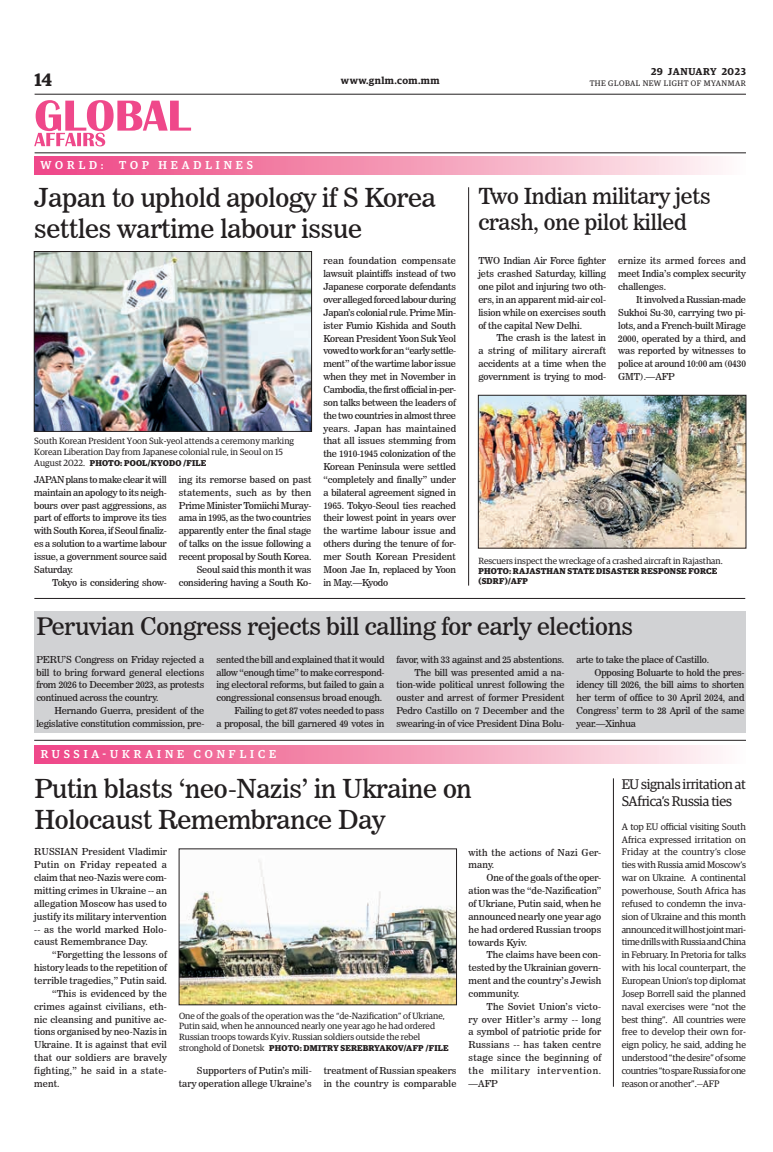
<style>
.page{position:relative;width:773px;height:1152px;background:#fff}
.page>*{position:absolute;margin:0;border:0;box-sizing:border-box;transform-origin:0 0}
._2_Clm_Head{font:26px/31.2px "News 706 BT Roman C";letter-spacing:-.01em;color:#231f20}
._2_Clm_Head-2{font:24px "News 706 BT Roman C";letter-spacing:-.01em;color:#231f20}
._2_Clm_Head-3{font:22px/26.4px "News 706 BT Roman C";letter-spacing:-.01em;color:#231f20}
.t1{font:600 18px "Guardian Egyp";color:#231f20}
.Brief_Head{font:14px/16.8px "Guardian Egyp";letter-spacing:-.02em;color:#231f20}
.t2{font:500 11.5px "Guardian Egyp";letter-spacing:.34em;color:#fff}
.t3{font:600 10px "Guardian Egyp";letter-spacing:.045em;color:#231f20}
._2nd_Body{font:9.5px/12.9px "News 706 BT Roman C";letter-spacing:-.01em;color:#231f20;text-align:justify}
.Normal_Para{font:9.5px/12.9px "News 706 BT Roman C";letter-spacing:-.01em;color:#231f20;text-align:justify}
.Brief_2nd_Body{font:9.5px/12.9px "Guardian Egyp";letter-spacing:-.025em;color:#231f20;text-align:justify}
._2nd_Body-2{font:9.5px/12.9px "News 706 BT Roman C";letter-spacing:.015em;color:#231f20}
.t4{font:9px/10.8px "Guardian Egyp";color:#231f20}
.t5{font:700 8.5px/10.2px "Guardian Egyp";letter-spacing:.02em;color:#231f20}
.t6{font:8px "Guardian Egyp";letter-spacing:.06em;color:#231f20}
.s1{font-weight:400;font-size:9px}
</style>
<div class="page">
<hr style="left:35px;top:94px;width:711px;height:1px;background:#231f20">
<hr style="left:35px;top:152px;width:711px;height:1px;background:#231f20">
<svg style="left:34px;top:100px;width:157px;height:46px"></svg>
<div style="left:34px;top:612px;width:711px;height:121px;background:#d1d2d4"></div>
<div style="left:34px;top:745px;width:711px;height:18px;background:linear-gradient(to right,#ed407f,#fdf5f3)"></div>
<div style="left:34px;top:156px;width:711px;height:18px;background:linear-gradient(to right,#ed407f,#fdf5f3)"></div>
<hr style="left:34px;top:740px;width:712px;height:1px;background:#231f20">
<img style="left:36px;top:253px;width:274px;height:177px">
<div style="left:34px;top:251px;width:278px;height:181px;border:1px solid #231f20"></div>
<img style="left:480px;top:397px;width:264px;height:149px">
<div style="left:478px;top:395px;width:268px;height:153px;border:1px solid #231f20"></div>
<hr style="left:34px;top:598px;width:711px;height:1px;background:#231f20">
<img style="left:181px;top:860px;width:273px;height:143px">
<hr style="left:613px;top:778px;width:1px;height:309px;background:#231f20">
<hr style="left:468px;top:187px;width:1px;height:399px;background:#231f20">
<h3 class="t1" style="left:35px;top:67px;width:19px">14</h3>
<p class="t3" style="left:651px;top:64px;width:96px">29 JANUARY 2023</p>
<p class="t3" style="left:341px;top:73px;width:100px">www.gnlm.com.mm</p>
<p class="t6" style="left:589px;top:78px;width:158px">THE GLOBAL NEW LIGHT OF MYANMAR</p>
<p class="t2" style="left:41px;top:157px;width:65px">WORLD:</p>
<p class="t2" style="left:119px;top:157px;width:135px">TOP HEADLINES</p>
<p class="_2_Clm_Head" style="left:34px;top:182px;width:403px">Japan to uphold apology if S Korea settles wartime labour issue</p>
<p class="t4" style="left:34px;top:435px;width:261px">South Korean President Yoon Suk-yeol attends a ceremony marking<br>Korean Liberation Day from Japanese colonial rule, in Seoul on 15</p>
<p class="t5" style="left:34px;top:457px;width:173px"><span class="s1">August 2022.</span> PHOTO: POOL/KYODO /FILE</p>
<p class="Normal_Para" style="left:34px;top:473px;width:134px">JAPAN plans to make clear it will maintain an apology to its neigh&shy;bours over past aggressions, as part of efforts to improve its ties with South Korea, if Seoul finaliz&shy;es a solution to a wartime labour issue, a government source said Saturday.</p>
<p class="_2nd_Body" style="left:52px;top:576px;width:116px">Tokyo is considering show-</p>
<p class="_2nd_Body" style="left:179px;top:473px;width:134px">ing its remorse based on past statements, such as by then Prime Minister Tomiichi Muray&shy;ama in 1995, as the two countries apparently enter the final stage of talks on the issue following a recent proposal by South Korea.</p>
<p class="_2nd_Body" style="left:179px;top:563px;width:134px;text-align:right">Seoul said this month it was considering having a South Ko-</p>
<p class="_2nd_Body" style="left:323px;top:255px;width:134px">rean foundation compensate lawsuit plaintiffs instead of two Japanese corporate defendants over alleged forced labour during Japan’s colonial rule. Prime Min&shy;ister Fumio Kishida and South Korean President Yoon Suk Yeol vowed to work for an “early settle&shy;ment” of the wartime labor issue when they met in November in Cambodia, the first official in-per&shy;son talks between the leaders of the two countries in almost three years. Japan has maintained that all issues stemming from the 1910-1945 colonization of the Korean Peninsula were settled “completely and finally” under a bilateral agreement signed in 1965. Tokyo-Seoul ties reached their lowest point in years over the wartime labour issue and others during the tenure of for&shy;mer South Korean President Moon Jae In, replaced by Yoon in May.—Kyodo</p>
<p class="_2_Clm_Head-3" style="left:478px;top:183px;width:234px">Two Indian military jets crash, one pilot killed</p>
<p class="Normal_Para" style="left:478px;top:254px;width:129px">TWO Indian Air Force fighter jets crashed Saturday, killing one pilot and injuring two oth&shy;ers, in an apparent mid-air col&shy;lision while on exercises south of the capital New Delhi.</p>
<p class="_2nd_Body" style="left:478px;top:332px;width:129px;text-indent:18px">The crash is the latest in a string of military aircraft accidents at a time when the government is trying to mod-</p>
<p class="_2nd_Body" style="left:618px;top:254px;width:129px">ernize its armed forces and meet India’s complex security challenges.</p>
<p class="_2nd_Body" style="left:618px;top:293px;width:129px;text-indent:18px">It involved a Russian-made Sukhoi Su-30, carrying two pi&shy;lots, and a French-built Mirage 2000, operated by a third, and was reported by witnesses to police at around 10:00 am (0430<br>GMT).—AFP</p>
<p class="t4" style="left:478px;top:555px;width:246px">Rescuers inspect the wreckage of a crashed aircraft in Rajasthan.</p>
<p class="t5" style="left:478px;top:565px;width:240px">PHOTO: RAJASTHAN STATE DISASTER RESPONSE FORCE (SDRF)/AFP</p>
<p class="_2_Clm_Head-2" style="left:36px;top:612px;width:598px">Peruvian Congress rejects bill calling for early elections</p>
<p class="Normal_Para" style="left:36px;top:653px;width:169px">PERU’S Congress on Friday rejected a bill to bring forward general elections from 2026 to December 2023, as protests continued across the country.</p>
<p class="_2nd_Body" style="left:36px;top:704px;width:169px;text-align:right">Hernando Guerra, president of the legislative constitution commission, pre-</p>
<p class="_2nd_Body" style="left:216px;top:653px;width:169px">sented the bill and explained that it would allow “enough time” to make correspond&shy;ing electoral reforms, but failed to gain a congressional consensus broad enough.</p>
<p class="_2nd_Body" style="left:216px;top:704px;width:169px;text-align:right">Failing to get 87 votes needed to pass<br>a proposal, the bill garnered 49 votes in</p>
<p class="t2" style="left:41px;top:746px;width:237px">RUSSIA-UKRAINE CONFLICE</p>
<p class="_2nd_Body" style="left:396px;top:653px;width:169px">favor, with 33 against and 25 abstentions.</p>
<p class="_2nd_Body" style="left:396px;top:666px;width:169px;text-indent:18px">The bill was presented amid a na&shy;tion-wide political unrest following the ouster and arrest of former President Pedro Castillo on 7 December and the swearing-in of vice President Dina Bolu-</p>
<p class="_2nd_Body" style="left:576px;top:653px;width:134px">arte to take the place of Castillo.</p>
<p class="_2nd_Body" style="left:576px;top:666px;width:169px;text-indent:18px">Opposing Boluarte to hold the pres&shy;idency till 2026, the bill aims to shorten her term of office to 30 April 2024, and Congress’ term to 28 April of the same year.—Xinhua</p>
<p class="_2_Clm_Head" style="left:34px;top:773px;width:439px">Putin blasts ‘neo-Nazis’ in Ukraine on<br>Holocaust Remembrance Day</p>
<p class="Normal_Para" style="left:34px;top:846px;width:134px">RUSSIAN President Vladimir Putin on Friday repeated a claim that neo-Nazis were com&shy;mitting crimes in Ukraine -- an allegation Moscow has used to justify its military intervention -- as the world marked Holo&shy;caust Remembrance Day.</p>
<p class="_2nd_Body" style="left:34px;top:948px;width:134px;text-indent:18px">“Forgetting the lessons of history leads to the repetition of terrible tragedies,” Putin said.</p>
<p class="_2nd_Body" style="left:34px;top:987px;width:134px;text-indent:18px">“This is evidenced by the crimes against civilians, eth&shy;nic cleansing and punitive ac&shy;tions organised by neo-Nazis in Ukraine. It is against that evil that our soldiers are bravely fighting,” he said in a state&shy;ment.</p>
<p class="_2nd_Body-2" style="left:468px;top:846px;width:134px">with the actions of Nazi Ger&shy;many.</p>
<p class="_2nd_Body" style="left:468px;top:871px;width:134px;text-indent:18px">One of the goals of the oper&shy;ation was the “de-Nazification” of Ukriane, Putin said, when he announced nearly one year ago he had ordered Russian troops towards Kyiv.</p>
<p class="_2nd_Body" style="left:468px;top:948px;width:134px;text-indent:18px">The claims have been con&shy;tested by the Ukrainian govern&shy;ment and the country’s Jewish community.</p>
<p class="_2nd_Body" style="left:468px;top:1000px;width:134px;text-indent:18px">The Soviet Union’s victo&shy;ry over Hitler’s army -- long a symbol of patriotic pride for Russians -- has taken centre stage since the beginning of the military intervention. —AFP</p>
<p class="t4" style="left:179px;top:1010px;width:267px">One of the goals of the operation was the “de-Nazification” of Ukriane,<br>Putin said, when he announced nearly one year ago he had ordered<br>Russian troops towards Kyiv. Russian soldiers outside the rebel</p>
<p class="t5" style="left:179px;top:1042px;width:271px"><span class="s1">stronghold of Donetsk</span> PHOTO: DMITRY SEREBRYAKOV/AFP /FILE</p>
<p class="_2nd_Body" style="left:179px;top:1064px;width:134px;text-align:right">Supporters of Putin’s mili&shy;tary operation allege Ukraine’s</p>
<p class="_2nd_Body" style="left:324px;top:1064px;width:134px">treatment of Russian speakers in the country is comparable</p>
<p class="Brief_Head" style="left:621px;top:775px;width:126px">EU signals irritation at<br>SAfrica’s Russia ties</p>
<p class="Brief_2nd_Body" style="left:621px;top:819px;width:126px">A top EU official visiting South Africa expressed irritation on Friday at the country’s close ties with Russia amid Moscow’s war on Ukraine. A continental powerhouse, South Africa has refused to condemn the inva&shy;sion of Ukraine and this month announced it will host joint mari&shy;time drills with Russia and China in February. In Pretoria for talks with his local counterpart, the European Union’s top diplomat Josep Borrell said the planned naval exercises were “not the best thing”. All countries were free to develop their own for&shy;eign policy, he said, adding he understood “the desire” of some countries “to spare Russia for one reason or another”.—AFP</p>
</div>
